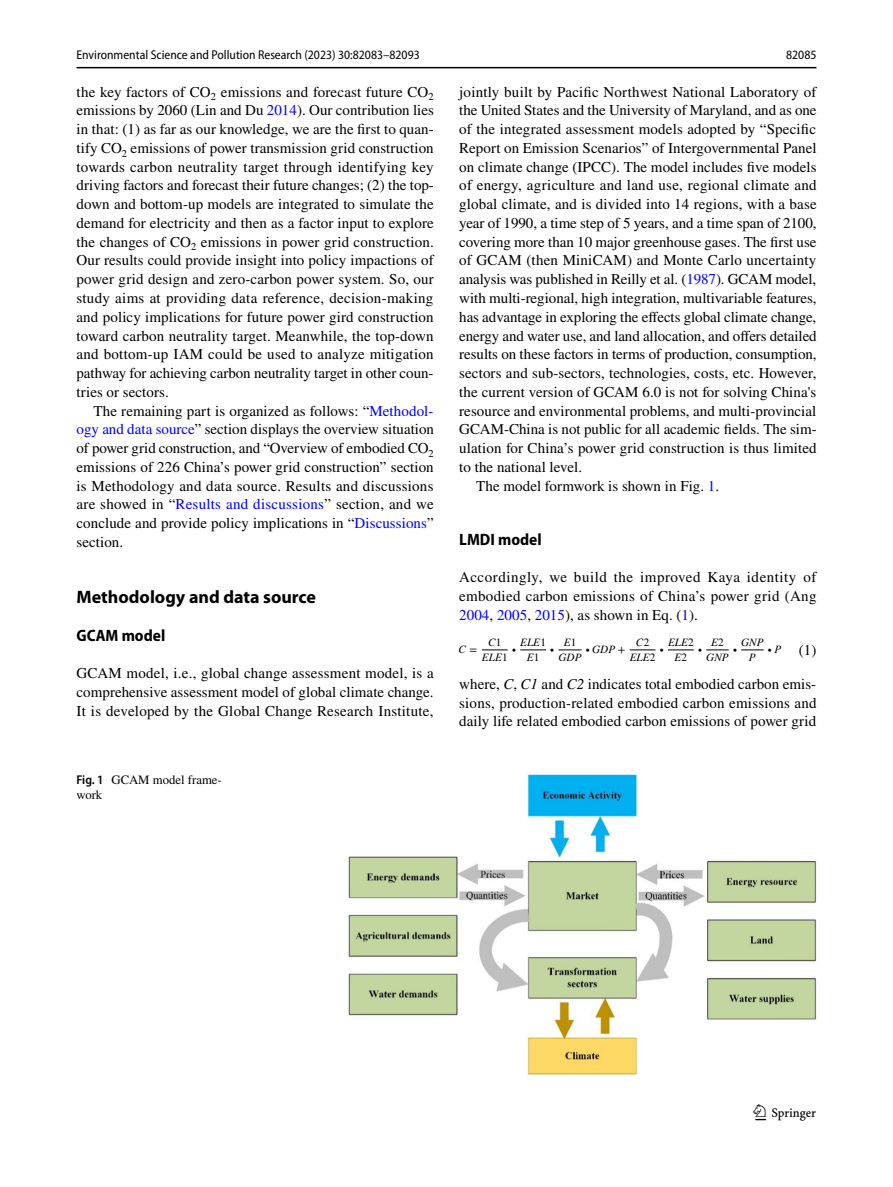
<style>
.page{position:relative;width:893px;height:1187px;background:#fff}
.page>*{position:absolute;margin:0;border:0;box-sizing:border-box;transform-origin:0 0}
.t1{font:22.5px "Springnew Regular 3";color:#000}
.t2{font:700 18px "Myriad Pro";color:#000}
.t3{font:700 semi-condensed 16.5px "Myriad Pro";color:#000}
.t4{font:15px/18.8px "STIX";letter-spacing:.005em;color:#000;text-align:justify}
.t5{font:semi-condensed 12.75px "Myriad Pro";color:#000}
.t6{font:12.75px/15px "STIX";color:#000}
.t7{font:italic 11.25px/14.4px "STIX General";color:#000;text-align:center}
.t8{font:11.25px "STIX Math";color:#000}
.s1{color:#00f}
.s2{font-family:"Myriad Pro";font-weight:600;font-stretch:semi-condensed}
.s3{font-style:normal}
.s4{font-family:"STIX Math";font-style:normal}
.s5{font-family:"STIX General";font-style:italic}
.s6{font-style:italic}
</style>
<div class="page">
<hr style="left:77px;top:67px;width:739px;height:1px;background:#000">
<svg style="left:482px;top:649px;width:26px;height:1px"></svg>
<svg style="left:520px;top:649px;width:26px;height:1px"></svg>
<svg style="left:558px;top:649px;width:24px;height:1px"></svg>
<svg style="left:630px;top:649px;width:25px;height:1px"></svg>
<svg style="left:668px;top:649px;width:26px;height:1px"></svg>
<svg style="left:706px;top:649px;width:23px;height:1px"></svg>
<svg style="left:741px;top:649px;width:23px;height:1px"></svg>
<img style="left:349px;top:774px;width:467px;height:299px">
<p class="t5" style="left:77px;top:48px;width:345px">Environmental Science and Pollution Research (2023) 30:82083–82093</p>
<p class="t5" style="left:786px;top:48px;width:32px">82085</p>
<p class="t4" style="left:77px;top:83px;width:359px">the key factors of CO<sub>2</sub> emissions and forecast future CO<sub>2 </sub>emissions by 2060 (Lin and Du <span class="s1">2014</span>). Our contribution lies in that: (1) as far as our knowledge, we are the first to quan&shy;tify CO<sub>2</sub> emissions of power transmission grid construction towards carbon neutrality target through identifying key driving factors and forecast their future changes; (2) the top&shy;down and bottom-up models are integrated to simulate the demand for electricity and then as a factor input to explore the changes of CO<sub>2</sub> emissions in power grid construction.<br>Our results could provide insight into policy impactions of power grid design and zero-carbon power system. So, our study aims at providing data reference, decision-making and policy implications for future power gird construction toward carbon neutrality target. Meanwhile, the top-down and bottom-up IAM could be used to analyze mitigation pathway for achieving carbon neutrality target in other coun&shy;tries or sectors.</p>
<p class="t4" style="left:77px;top:402px;width:359px;text-indent:17px">The remaining part is organized as follows: “<span class="s1">Methodol&shy;ogy and data source</span>” section displays the overview situation of power grid construction, and “Overview of embodied CO<sub>2 </sub>emissions of 226 China’s power grid construction” section is Methodology and data source. Results and discussions are showed in “<span class="s1">Results and discussions</span>” section, and we conclude and provide policy implications in “<span class="s1">Discussions</span>” section.</p>
<p class="t2" style="left:77px;top:585px;width:241px">Methodology and data source</p>
<p class="t3" style="left:77px;top:626px;width:90px">GCAM model</p>
<p class="t4" style="left:77px;top:664px;width:359px">GCAM model, i.e., global change assessment model, is a comprehensive assessment model of global climate change.<br>It is developed by the Global Change Research Institute,</p>
<p class="t6" style="left:77px;top:773px;width:147px"><span class="s2">Fig. 1</span> GCAM model frame&shy;work</p>
<p class="t4" style="left:459px;top:83px;width:359px">jointly built by Pacific Northwest National Laboratory of</p>
<p class="t4" style="left:459px;top:102px;width:359px">the United States and the University of Maryland, and as one</p>
<p class="t4" style="left:459px;top:121px;width:358px">of the integrated assessment models adopted by “Specific</p>
<p class="t4" style="left:459px;top:139px;width:359px">Report on Emission Scenarios” of Intergovernmental Panel</p>
<p class="t4" style="left:459px;top:158px;width:359px">on climate change (IPCC). The model includes five models</p>
<p class="t4" style="left:459px;top:177px;width:359px">of energy, agriculture and land use, regional climate and</p>
<p class="t4" style="left:459px;top:196px;width:359px">global climate, and is divided into 14 regions, with a base</p>
<p class="t4" style="left:459px;top:214px;width:359px">year of 1990, a time step of 5 years, and a time span of 2100,</p>
<p class="t4" style="left:459px;top:233px;width:359px">covering more than 10 major greenhouse gases. The first use</p>
<p class="t4" style="left:459px;top:252px;width:359px">of GCAM (then MiniCAM) and Monte Carlo uncertainty</p>
<p class="t4" style="left:459px;top:271px;width:359px">analysis was published in Reilly et al. (<span class="s1">1987</span>). GCAM model,</p>
<p class="t4" style="left:459px;top:289px;width:359px">with multi-regional, high integration, multivariable features,</p>
<p class="t4" style="left:459px;top:308px;width:359px">has advantage in exploring the effects global climate change,</p>
<p class="t4" style="left:459px;top:327px;width:359px">energy and water use, and land allocation, and offers detailed</p>
<p class="t4" style="left:459px;top:346px;width:359px">results on these factors in terms of production, consumption,</p>
<p class="t4" style="left:459px;top:364px;width:359px">sectors and sub-sectors, technologies, costs, etc. However,</p>
<p class="t4" style="left:459px;top:383px;width:359px">the current version of GCAM 6.0 is not for solving China's</p>
<p class="t4" style="left:459px;top:402px;width:359px">resource and environmental problems, and multi-provincial</p>
<p class="t4" style="left:459px;top:421px;width:359px">GCAM-China is not public for all academic fields. The sim-</p>
<p class="t4" style="left:459px;top:439px;width:359px">ulation for China’s power grid construction is thus limited</p>
<p class="t4" style="left:459px;top:458px;width:124px">to the national level.</p>
<p class="t4" style="left:476px;top:477px;width:244px">The model formwork is shown in Fig. <span class="s1">1</span>.</p>
<p class="t3" style="left:459px;top:530px;width:84px">LMDI model</p>
<p class="t4" style="left:459px;top:569px;width:359px">Accordingly, we build the improved Kaya identity of embodied carbon emissions of China’s power grid (Ang <span class="s1">2004</span>, <span class="s1">2005</span>, <span class="s1">2015</span>), as shown in Eq. (<span class="s1">1</span>).</p>
<p class="t7" style="left:482px;top:635px;width:27px">C<span class="s3">1<br></span>ELE<span class="s3">1</span></p>
<p class="t8" style="left:512px;top:642px;width:5px">∙</p>
<p class="t7" style="left:520px;top:635px;width:27px">ELE<span class="s3">1<br></span>E<span class="s3">1</span></p>
<p class="t8" style="left:550px;top:642px;width:5px">∙</p>
<p class="t7" style="left:558px;top:635px;width:25px">E<span class="s3">1<br></span>GDP</p>
<p class="t7" style="left:586px;top:641px;width:41px"><span class="s4">∙</span> GDP <span class="s4">+</span></p>
<p class="t7" style="left:630px;top:635px;width:27px">C<span class="s3">2<br></span>ELE<span class="s3">2</span></p>
<p class="t8" style="left:660px;top:642px;width:5px">∙</p>
<p class="t7" style="left:668px;top:635px;width:27px">ELE<span class="s3">2<br></span>E<span class="s3">2</span></p>
<p class="t8" style="left:698px;top:642px;width:5px">∙</p>
<p class="t7" style="left:706px;top:635px;width:24px">E<span class="s3">2<br></span>GNP</p>
<p class="t8" style="left:733px;top:642px;width:5px">∙</p>
<p class="t7" style="left:741px;top:635px;width:24px">GNP<br>P</p>
<p class="t8" style="left:768px;top:642px;width:15px">∙<span class="s5">P</span></p>
<p class="t7" style="left:458px;top:641px;width:20px">C <span class="s4">=</span></p>
<p class="t4" style="left:799px;top:642px;width:19px">(1)</p>
<p class="t4" style="left:459px;top:675px;width:359px">where, <span class="s6">C</span>, <span class="s6">C1</span> and <span class="s6">C2</span> indicates total embodied carbon emis&shy;sions, production-related embodied carbon emissions and daily life related embodied carbon emissions of power grid</p>
<h1 class="t1" style="left:755px;top:1104px;width:62px">1 3</h1>
</div>
